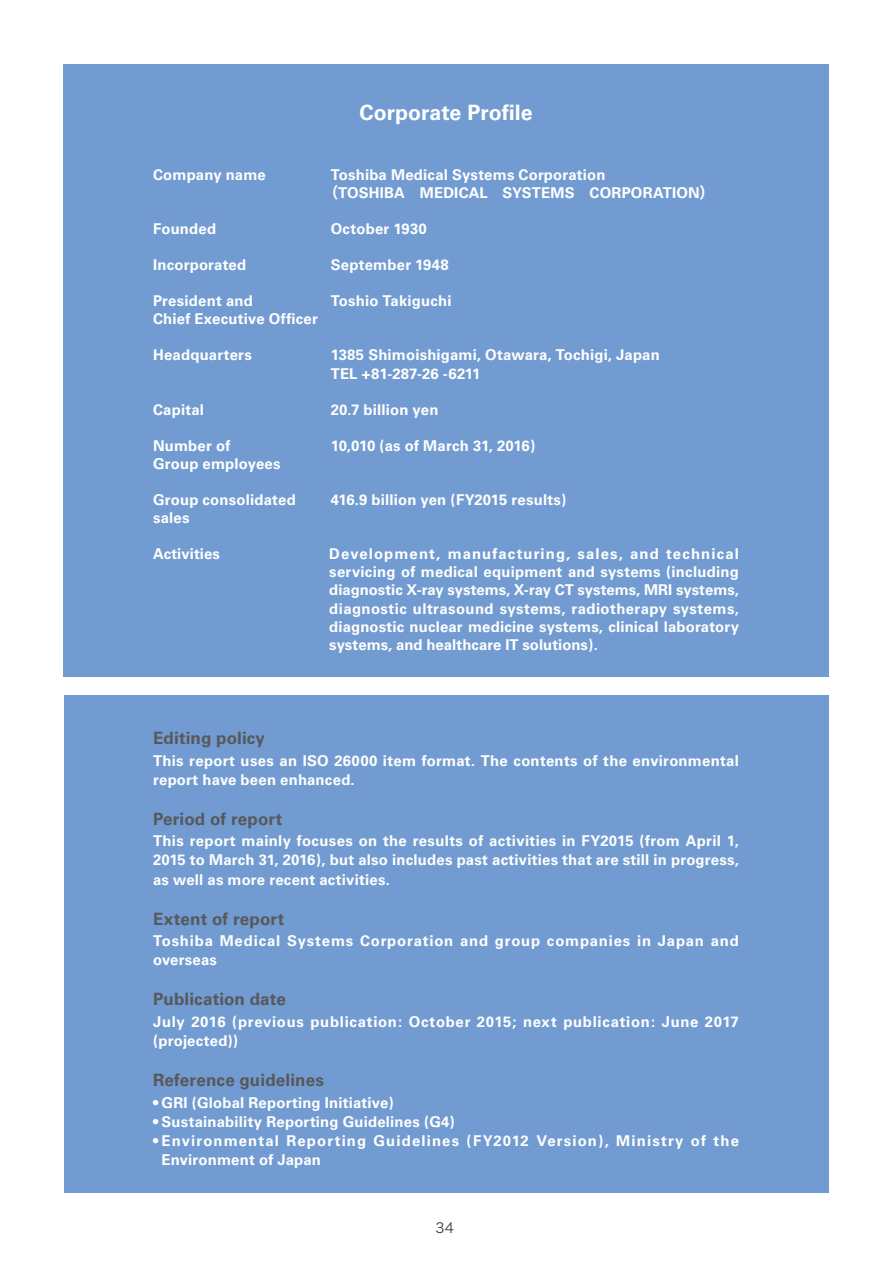
<style>
.page{position:relative;width:893px;height:1263px;background:#fff}
.page>*{position:absolute;margin:0;border:0;box-sizing:border-box;transform-origin:0 0}
.t1{font:700 21.3px "Univers";letter-spacing:.005em;color:#fff}
.t2{font:700 16.95px "Univers";letter-spacing:.01em;color:#57585a}
.t3{font:700 14.85px/18px "Univers";letter-spacing:.015em;color:#fff}
.t4{font:700 14.85px/19.2px "Univers";letter-spacing:.075em;color:#fff}
.t5{font:700 14.85px/19.2px "Univers";letter-spacing:.045em;color:#fff}
.t6{font:700 14.85px/19.2px "Univers";letter-spacing:.055em;color:#fff}
.t7{font:13.8px "Hira Kaku Pro W3";color:#3e3e3f}
.s1{font-family:"Hira Kaku Pro W6";font-weight:400}
</style>
<div class="page">
<div style="left:64px;top:64px;width:765px;height:612px;background:#729cd1"></div>
<div style="left:64px;top:695px;width:764px;height:498px;background:#729cd1"></div>
<h1 class="t1" style="left:359px;top:100px;width:175px">Corporate Profile</h1>
<p class="t3" style="left:153px;top:166px;width:114px">Company name</p>
<p class="t3" style="left:323px;top:166px;width:392px;text-indent:7px">Toshiba Medical Systems Corporation<br><span class="s1">（</span>TOSHIBA MEDICAL SYSTEMS CORPORATION<span class="s1">）</span></p>
<p class="t3" style="left:153px;top:220px;width:65px">Founded</p>
<p class="t3" style="left:331px;top:220px;width:97px">October 1930</p>
<p class="t3" style="left:153px;top:256px;width:95px">Incorporated</p>
<p class="t3" style="left:331px;top:256px;width:119px">September 1948</p>
<p class="t3" style="left:153px;top:292px;width:101px">President and</p>
<p class="t3" style="left:331px;top:292px;width:122px">Toshio Takiguchi</p>
<p class="t3" style="left:153px;top:310px;width:166px">Chief Executive Officer</p>
<p class="t3" style="left:153px;top:346px;width:100px">Headquarters</p>
<p class="t3" style="left:331px;top:346px;width:330px">1385 Shimoishigami, Otawara, Tochigi, Japan<br>TEL +81-287-26 -6211</p>
<p class="t3" style="left:153px;top:401px;width:52px">Capital</p>
<p class="t3" style="left:331px;top:401px;width:109px">20.7 billion yen</p>
<p class="t3" style="left:153px;top:437px;width:79px">Number of</p>
<p class="t3" style="left:331px;top:437px;width:206px">10,010 (as of March 31, 2016)</p>
<p class="t3" style="left:153px;top:455px;width:129px">Group employees</p>
<p class="t3" style="left:153px;top:491px;width:144px">Group consolidated</p>
<p class="t3" style="left:331px;top:491px;width:237px">416.9 billion yen (FY2015 results)</p>
<p class="t3" style="left:153px;top:509px;width:38px">sales</p>
<p class="t3" style="left:153px;top:545px;width:68px">Activities</p>
<p class="t3" style="left:329px;top:545px;width:411px;text-align:justify">Development, manufacturing, sales, and technical servicing of medical equipment and systems (including diagnostic X-ray systems, X-ray CT systems, MRI systems, diagnostic ultrasound systems, radiotherapy systems, diagnostic nuclear medicine systems, clinical laboratory systems, and healthcare IT solutions).</p>
<p class="t2" style="left:153px;top:728px;width:113px">Editing policy</p>
<p class="t3" style="left:153px;top:751px;width:587px;line-height:19.2px">This report uses an ISO 26000 item format. The contents of the environmental report have been enhanced.</p>
<p class="t2" style="left:153px;top:809px;width:131px">Period of report</p>
<p class="t3" style="left:153px;top:831px;width:587px;line-height:19.2px;text-align:justify">This report mainly focuses on the results of activities in FY2015 (from April 1, 2015 to March 31, 2016), but also includes past activities that are still in progress, as well as more recent activities.</p>
<p class="t2" style="left:153px;top:909px;width:133px">Extent of report</p>
<p class="t6" style="left:153px;top:931px;width:587px">Toshiba Medical Systems Corporation and group companies in Japan and overseas</p>
<p class="t2" style="left:153px;top:989px;width:134px">Publication date</p>
<p class="t5" style="left:153px;top:1012px;width:587px">July 2016 (previous publication: October 2015; next publication: June 2017 (projected))</p>
<p class="t2" style="left:153px;top:1070px;width:172px">Reference guidelines</p>
<p class="t3" style="left:153px;top:1094px;width:242px">• GRI (Global Reporting Initiative)</p>
<p class="t3" style="left:153px;top:1113px;width:303px">• Sustainability Reporting Guidelines (G4)</p>
<p class="t4" style="left:162px;top:1131px;width:579px;text-indent:-8px">• Environmental Reporting Guidelines (FY2012 Version), Ministry of the<br>Environment of Japan</p>
<p class="t7" style="left:435px;top:1215px;width:20px">34</p>
</div>
